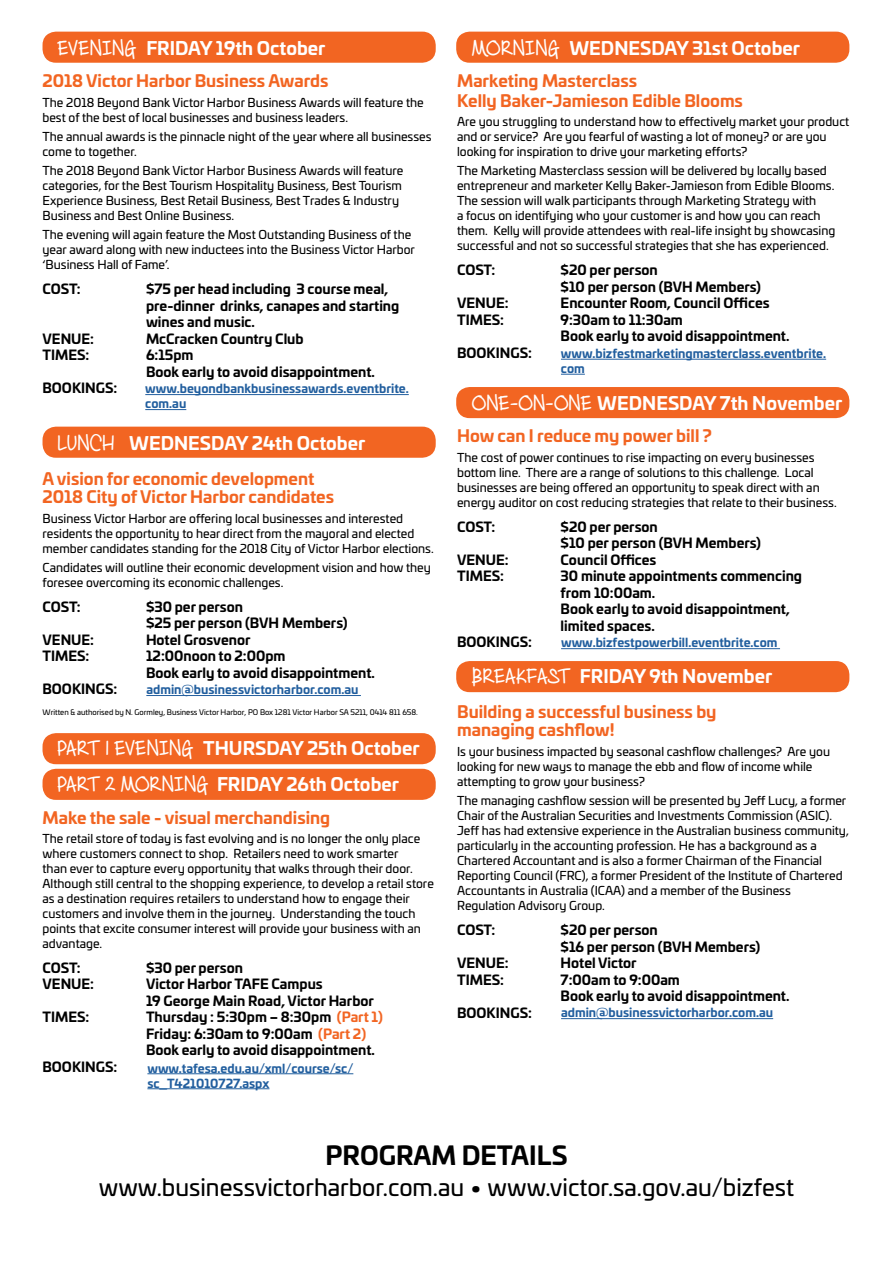
<style>
.page{position:relative;width:893px;height:1263px;background:#fff}
.page>*{position:absolute;margin:0;border:0;box-sizing:border-box;transform-origin:0 0}
.t1{font:700 25.35px "Univia Pro";color:#000}
.t2{font:23.4px "Univia Pro";color:#000}
.t3{font:700 18px/36.3px "Univia Pro";color:#fff}
.t4{font:700 16.5px/18px "Univia Pro";color:#f26522}
.t5{font:700 13.5px/16.5px "Univia Pro";color:#000}
.t6{font:12px/15px "Univia Pro";color:#000}
.t7{font:700 12px/15px "Univia Pro";color:#215e9e}
.t8{font:7.5px "Univia Pro";color:#000}
.s1{font-family:"Cashew Apple Ale";font-size:27px}
.s2{color:#f26522}
</style>
<div class="page">
<div style="left:43px;top:427px;width:393px;height:31px;background:#f26522;border-radius:14px"></div>
<div style="left:456px;top:661px;width:393px;height:31px;background:#f26522;border-radius:14px"></div>
<div style="left:456px;top:387px;width:393px;height:31px;background:#f26522;border-radius:14px"></div>
<div style="left:456px;top:32px;width:393px;height:31px;background:#f26522;border-radius:14px"></div>
<div style="left:43px;top:769px;width:393px;height:31px;background:#f26522;border-radius:14px"></div>
<div style="left:43px;top:733px;width:393px;height:31px;background:#f26522;border-radius:14px"></div>
<div style="left:43px;top:32px;width:393px;height:31px;background:#f26522;border-radius:14px"></div>
<hr style="left:145px;top:394px;width:264px;height:1px;background:#215e9e">
<hr style="left:145px;top:409px;width:41px;height:1px;background:#215e9e">
<hr style="left:561px;top:359px;width:265px;height:1px;background:#215e9e">
<svg style="left:561px;top:374px;width:24px;height:1px"></svg>
<hr style="left:147px;top:1073px;width:206px;height:1px;background:#215e9e">
<hr style="left:147px;top:1088px;width:122px;height:1px;background:#215e9e">
<hr style="left:146px;top:695px;width:215px;height:1px;background:#215e9e">
<hr style="left:561px;top:648px;width:219px;height:1px;background:#215e9e">
<hr style="left:561px;top:1018px;width:212px;height:1px;background:#215e9e">
<h3 class="t3" style="left:58px;top:29px;width:269px"><span class="s1">EVENING</span> FRIDAY 19th October</h3>
<h3 class="t4" style="left:43px;top:71px;width:288px">2018 Victor Harbor Business Awards</h3>
<p class="t6" style="left:43px;top:94px;width:383px">The 2018 Beyond Bank Victor Harbor Business Awards will feature the best of the best of local businesses and business leaders.</p>
<p class="t6" style="left:43px;top:128px;width:390px">The annual awards is the pinnacle night of the year where all businesses come to together.</p>
<p class="t6" style="left:43px;top:163px;width:362px">The 2018 Beyond Bank Victor Harbor Business Awards will feature categories, for the Best Tourism Hospitality Business, Best Tourism Experience Business, Best Retail Business, Best Trades &amp; Industry Business and Best Online Business.</p>
<p class="t6" style="left:43px;top:227px;width:374px">The evening will again feature the Most Outstanding Business of the year award along with new inductees into the Business Victor Harbor ‘Business Hall of Fame’.</p>
<p class="t5" style="left:43px;top:280px;width:40px">COST:</p>
<p class="t5" style="left:146px;top:280px;width:255px">$75 per head including 3 course meal, pre-dinner drinks, canapes and starting wines and music.</p>
<p class="t5" style="left:43px;top:330px;width:53px">VENUE:</p>
<p class="t5" style="left:146px;top:330px;width:159px">McCracken Country Club</p>
<p class="t5" style="left:43px;top:346px;width:48px">TIMES:</p>
<p class="t5" style="left:146px;top:346px;width:230px">6:15pm<br>Book early to avoid disappointment.</p>
<p class="t5" style="left:43px;top:379px;width:76px">BOOKINGS:</p>
<p class="t7" style="left:145px;top:380px;width:265px">www.beyondbankbusinessawards.eventbrite. com.au</p>
<h3 class="t3" style="left:58px;top:424px;width:309px"><span class="s1">LUNCH</span> WEDNESDAY 24th October</h3>
<h3 class="t4" style="left:43px;top:469px;width:293px">A vision for economic development<br>2018 City of Victor Harbor candidates</h3>
<p class="t6" style="left:43px;top:510px;width:393px">Business Victor Harbor are offering local businesses and interested residents the opportunity to hear direct from the mayoral and elected member candidates standing for the 2018 City of Victor Harbor elections.</p>
<p class="t6" style="left:43px;top:559px;width:390px">Candidates will outline their economic development vision and how they foresee overcoming its economic challenges.</p>
<p class="t5" style="left:43px;top:598px;width:40px">COST:</p>
<p class="t5" style="left:146px;top:598px;width:203px">$30 per person<br>$25 per person (BVH Members)</p>
<p class="t5" style="left:43px;top:631px;width:53px">VENUE:</p>
<p class="t5" style="left:146px;top:631px;width:106px">Hotel Grosvenor</p>
<p class="t5" style="left:43px;top:647px;width:48px">TIMES:</p>
<p class="t5" style="left:146px;top:647px;width:230px">12:00noon to 2:00pm<br>Book early to avoid disappointment.</p>
<p class="t5" style="left:43px;top:680px;width:76px">BOOKINGS:</p>
<p class="t8" style="left:43px;top:707px;width:377px">Written &amp; authorised by N. Gormley, Business Victor Harbor, PO Box 1281 Victor Harbor SA 5211, 0414 811 658.</p>
<h3 class="t3" style="left:58px;top:729px;width:364px"><span class="s1">PART 1 EVENING</span> THURSDAY 25th October<br><span class="s1">PART 2 MORNING</span> FRIDAY 26th October</h3>
<h3 class="t4" style="left:43px;top:807px;width:289px">Make the sale - visual merchandising</h3>
<p class="t6" style="left:43px;top:830px;width:393px">The retail store of today is fast evolving and is no longer the only place where customers connect to shop. Retailers need to work smarter<br>than ever to capture every opportunity that walks through their door.<br>Although still central to the shopping experience, to develop a retail store as a destination requires retailers to understand how to engage their customers and involve them in the journey. Understanding the touch points that excite consumer interest will provide your business with an advantage.</p>
<p class="t5" style="left:43px;top:958px;width:40px">COST:</p>
<p class="t5" style="left:146px;top:958px;width:99px">$30 per person</p>
<p class="t5" style="left:43px;top:975px;width:53px">VENUE:</p>
<p class="t5" style="left:146px;top:975px;width:229px">Victor Harbor TAFE Campus<br>19 George Main Road, Victor Harbor</p>
<p class="t5" style="left:43px;top:1008px;width:48px">TIMES:</p>
<p class="t5" style="left:146px;top:1008px;width:238px">Thursday : 5:30pm – 8:30pm <span class="s2">(Part 1)<br></span>Friday: 6:30am to 9:00am <span class="s2">(Part 2)<br></span>Book early to avoid disappointment.</p>
<p class="t5" style="left:43px;top:1057px;width:76px">BOOKINGS:</p>
<p class="t7" style="left:146px;top:681px;width:214px">admin@businessvictorharbor.com.au</p>
<p class="t7" style="left:147px;top:1060px;width:207px">www.tafesa.edu.au/xml/course/sc/ sc_T421010727.aspx</p>
<h3 class="t3" style="left:472px;top:29px;width:329px"><span class="s1">MORNING</span> WEDNESDAY 31st October</h3>
<h3 class="t4" style="left:457px;top:70px;width:287px;line-height:19.2px">Marketing Masterclass<br>Kelly Baker-Jamieson Edible Blooms</h3>
<p class="t6" style="left:457px;top:113px;width:394px">Are you struggling to understand how to effectively market your product and or service? Are you fearful of wasting a lot of money? or are you looking for inspiration to drive your marketing efforts?</p>
<p class="t6" style="left:457px;top:163px;width:380px">The Marketing Masterclass session will be delivered by locally based entrepreneur and marketer Kelly Baker-Jamieson from Edible Blooms.<br>The session will walk participants through Marketing Strategy with<br>a focus on identifying who your customer is and how you can reach them. Kelly will provide attendees with real-life insight by showcasing successful and not so successful strategies that she has experienced.</p>
<p class="t5" style="left:457px;top:261px;width:40px">COST:</p>
<p class="t5" style="left:561px;top:261px;width:202px">$20 per person<br>$10 per person (BVH Members)</p>
<p class="t5" style="left:457px;top:294px;width:53px">VENUE:</p>
<p class="t5" style="left:561px;top:294px;width:210px">Encounter Room, Council Offices</p>
<p class="t5" style="left:457px;top:310px;width:48px">TIMES:</p>
<p class="t5" style="left:561px;top:310px;width:230px">9:30am to 11:30am<br>Book early to avoid disappointment.</p>
<p class="t5" style="left:457px;top:343px;width:76px">BOOKINGS:</p>
<h3 class="t3" style="left:472px;top:384px;width:372px"><span class="s1">ONE-ON-ONE</span> WEDNESDAY 7th November</h3>
<h3 class="t4" style="left:457px;top:426px;width:256px">How can I reduce my power bill ?</h3>
<p class="t6" style="left:457px;top:449px;width:381px">The cost of power continues to rise impacting on every businesses bottom line. There are a range of solutions to this challenge. Local businesses are being offered an opportunity to speak direct with an energy auditor on cost reducing strategies that relate to their business.</p>
<p class="t5" style="left:457px;top:517px;width:40px">COST:</p>
<p class="t5" style="left:561px;top:517px;width:202px">$20 per person<br>$10 per person (BVH Members)</p>
<p class="t5" style="left:457px;top:550px;width:53px">VENUE:</p>
<p class="t5" style="left:561px;top:550px;width:97px">Council Offices</p>
<p class="t5" style="left:457px;top:567px;width:48px">TIMES:</p>
<p class="t5" style="left:561px;top:567px;width:243px">30 minute appointments commencing from 10:00am.<br>Book early to avoid disappointment, limited spaces.</p>
<p class="t5" style="left:457px;top:633px;width:76px">BOOKINGS:</p>
<h3 class="t3" style="left:472px;top:657px;width:302px"><span class="s1">BREAKFAST</span> FRIDAY 9th November</h3>
<h3 class="t4" style="left:457px;top:702px;width:261px">Building a successful business by managing cashflow!</h3>
<p class="t6" style="left:457px;top:743px;width:374px">Is your business impacted by seasonal cashflow challenges? Are you looking for new ways to manage the ebb and flow of income while attempting to grow your business?</p>
<p class="t6" style="left:457px;top:792px;width:393px">The managing cashflow session will be presented by Jeff Lucy, a former Chair of the Australian Securities and Investments Commission (ASIC).<br>Jeff has had extensive experience in the Australian business community, particularly in the accounting profession. He has a background as a Chartered Accountant and is also a former Chairman of the Financial Reporting Council (FRC), a former President of the Institute of Chartered Accountants in Australia (ICAA) and a member of the Business Regulation Advisory Group.</p>
<p class="t5" style="left:457px;top:921px;width:40px">COST:</p>
<p class="t5" style="left:561px;top:921px;width:201px">$20 per person<br>$16 per person (BVH Members)</p>
<p class="t5" style="left:457px;top:954px;width:53px">VENUE:</p>
<p class="t5" style="left:561px;top:954px;width:78px">Hotel Victor</p>
<p class="t5" style="left:457px;top:970px;width:48px">TIMES:</p>
<p class="t5" style="left:561px;top:970px;width:230px">7:00am to 9:00am<br>Book early to avoid disappointment.</p>
<p class="t5" style="left:457px;top:1003px;width:76px">BOOKINGS:</p>
<p class="t7" style="left:561px;top:345px;width:267px">www.bizfestmarketingmasterclass.eventbrite. com</p>
<p class="t7" style="left:561px;top:634px;width:218px">www.bizfestpowerbill.eventbrite.com</p>
<p class="t7" style="left:561px;top:1004px;width:214px">admin@businessvictorharbor.com.au</p>
<h1 class="t1" style="left:325px;top:1135px;width:244px">PROGRAM DETAILS</h1>
<h2 class="t2" style="left:99px;top:1170px;width:697px">www.businessvictorharbor.com.au • www.victor.sa.gov.au/bizfest</h2>
</div>
